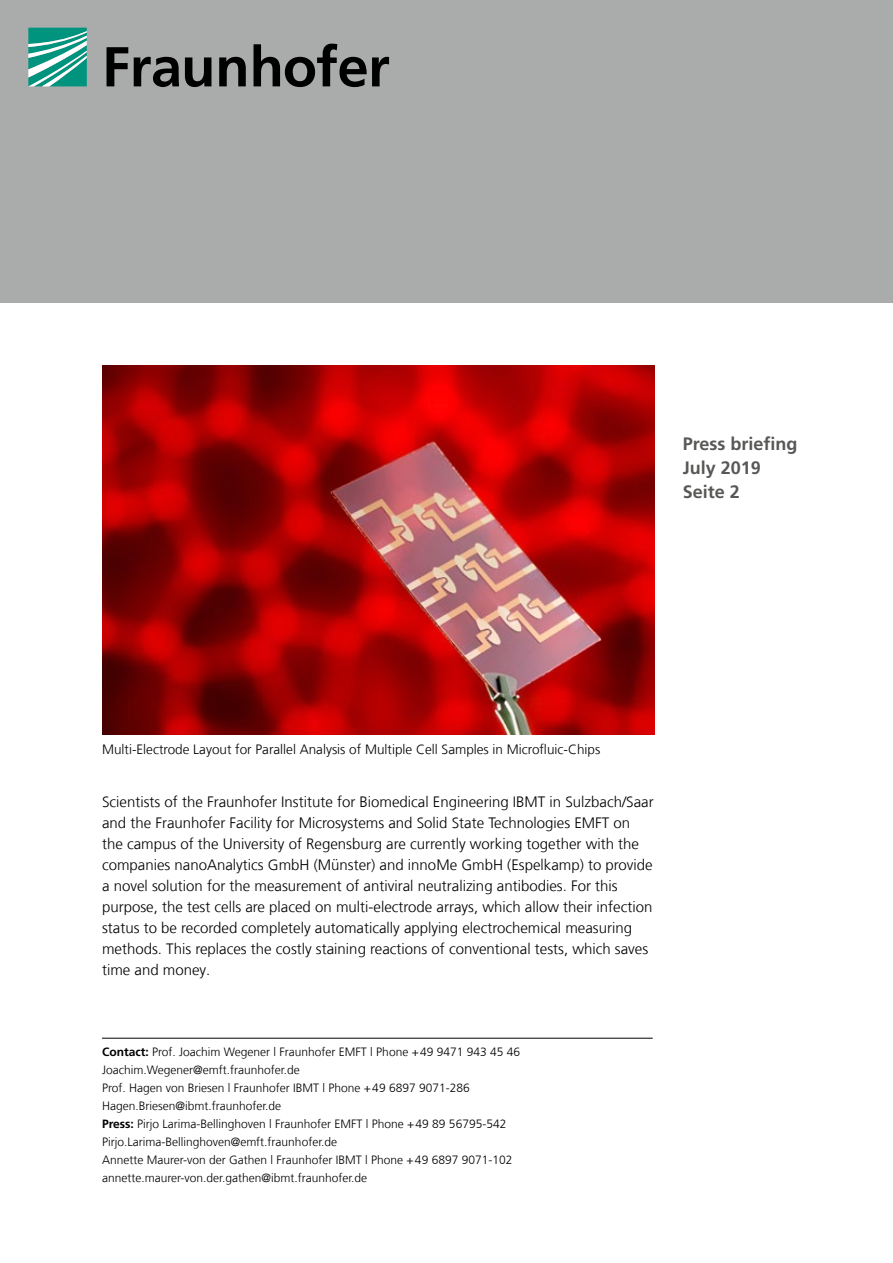
<style>
.page{position:relative;width:893px;height:1263px;background:#fff}
.page>*{position:absolute;margin:0;border:0;box-sizing:border-box;transform-origin:0 0}
.t1{font:700 18px/24px "Frutiger LT Com";color:#585857}
.t2{font:300 15px/21px "Frutiger LT Com";color:#000}
.t3{font:300 13.5px "Frutiger LT Com";color:#000}
.t4{font:300 12px/18px "Frutiger LT Com";color:#000}
.s1{font-weight:700}
</style>
<div class="page">
<div style="left:0;top:0;width:893px;height:302px;background:#aaacac"></div>
<svg style="left:28px;top:28px;width:59px;height:58px;background:#4bb1a2"></svg>
<svg style="left:107px;top:44px;width:282px;height:43px"></svg>
<hr style="left:102px;top:1038px;width:551px;height:1px;background:#000">
<img style="left:102px;top:366px;width:553px;height:369px">
<p class="t1" style="left:683px;top:432px;width:116px">Press briefing<br>July 2019<br>Seite 2</p>
<p class="t3" style="left:102px;top:741px;width:500px">Multi-Electrode Layout for Parallel Analysis of Multiple Cell Samples in Microfluic-Chips</p>
<p class="t2" style="left:102px;top:791px;width:553px">Scientists of the Fraunhofer Institute for Biomedical Engineering IBMT in Sulzbach/Saar and the Fraunhofer Facility for Microsystems and Solid State Technologies EMFT on the campus of the University of Regensburg are currently working together with the companies nanoAnalytics GmbH (Münster) and innoMe GmbH (Espelkamp) to provide a novel solution for the measurement of antiviral neutralizing antibodies. For this purpose, the test cells are placed on multi-electrode arrays, which allow their infection status to be recorded completely automatically applying electrochemical measuring methods. This replaces the costly staining reactions of conventional tests, which saves time and money.</p>
<p class="t4" style="left:102px;top:1043px;width:420px"><span class="s1">Contact:</span> Prof. Joachim Wegener l Fraunhofer EMFT l Phone +49 9471 943 45 46<br>Joachim.Wegener@emft.fraunhofer.de<br>Prof. Hagen von Briesen l Fraunhofer IBMT l Phone +49 6897 9071-286<br>Hagen.Briesen@ibmt.fraunhofer.de<br><span class="s1">Press:</span> Pirjo Larima-Bellinghoven l Fraunhofer EMFT l Phone +49 89 56795-542<br>Pirjo.Larima-Bellinghoven@emft.fraunhofer.de<br>Annette Maurer-von der Gathen l Fraunhofer IBMT l Phone +49 6897 9071-102 annette.maurer-von.der.gathen@ibmt.fraunhofer.de</p>
</div>
